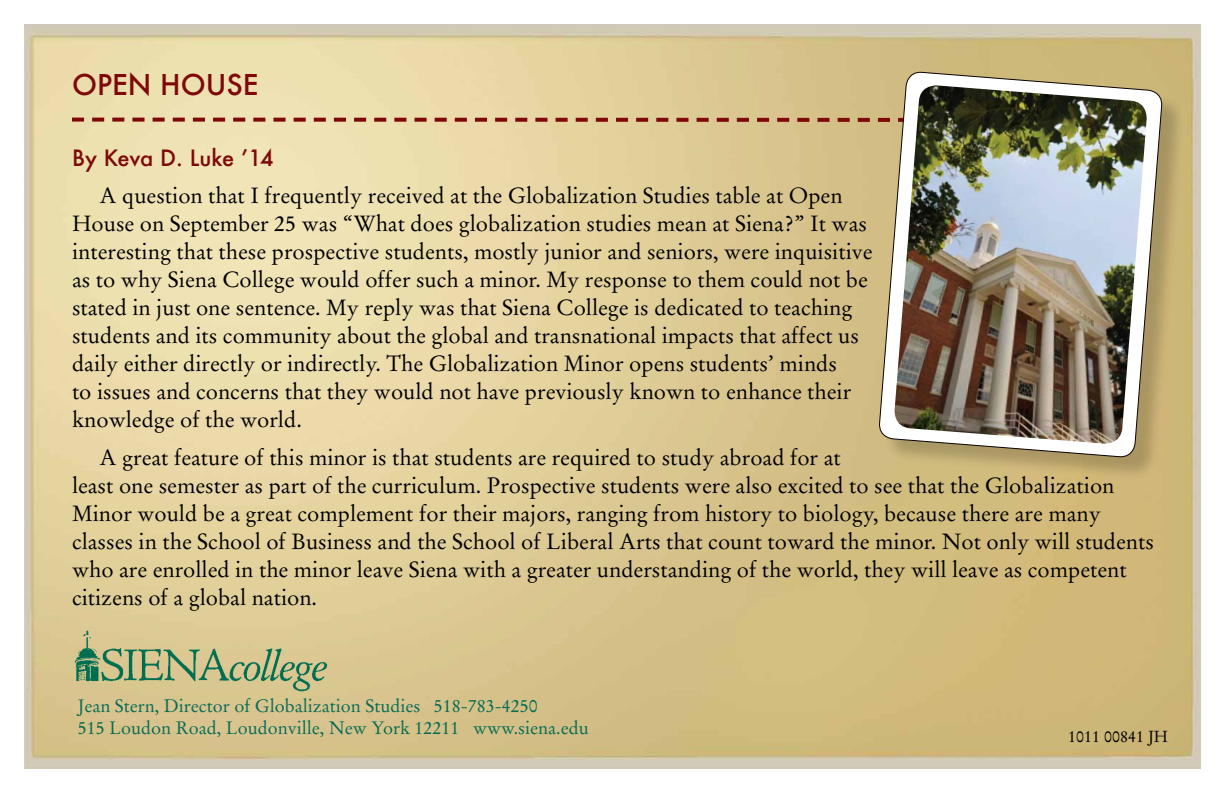
<style>
.page{position:relative;width:1224px;height:792px;background:#fff}
.page>*{position:absolute;margin:0;border:0;box-sizing:border-box;transform-origin:0 0}
.t1{font:500 28px "Futura";color:#7e080a}
.t2{font:22px/28px "Stempel Garamond LT Std";color:#000}
.t3{font:500 22px "Futura";letter-spacing:-.015em;color:#7e080a}
.t4{font:18px/21.6px "Stempel Garamond LT Std";color:#066c55}
.t5{font:16px "Stempel Garamond LT Std";color:#000}
</style>
<div class="page">
<img style="left:24px;top:24px;width:1177px;height:744px">
<svg style="left:72px;top:118px;width:806px;height:4px;background:#ab624d"></svg>
<img style="left:72px;top:624px;width:257px;height:72px">
<div style="left:883px;top:75px;width:303px;height:406px;background:#000;opacity:.19"></div>
<svg style="left:878px;top:71px;width:285px;height:388px"></svg>
<img style="left:894px;top:85px;width:253px;height:359px">
<p class="t1" style="left:72px;top:65px;width:188px">OPEN HOUSE</p>
<p class="t3" style="left:72px;top:143px;width:203px">BY KEVA D. LUKE ’14</p>
<p class="t2" style="left:72px;top:182px;width:802px;text-indent:28px">A question that I frequently received at the Globalization Studies table at Open House on September 25 was “What does globalization studies mean at Siena?” It was interesting that these prospective students, mostly junior and seniors, were inquisitive as to why Siena College would offer such a minor. My response to them could not be stated in just one sentence. My reply was that Siena College is dedicated to teaching students and its community about the global and transnational impacts that affect us daily either directly or indirectly. The Globalization Minor opens students’ minds<br>to issues and concerns that they would not have previously known to enhance their knowledge of the world.</p>
<p class="t2" style="left:72px;top:444px;width:1084px;text-indent:28px">A great feature of this minor is that students are required to study abroad for at<br>least one semester as part of the curriculum. Prospective students were also excited to see that the Globalization Minor would be a great complement for their majors, ranging from history to biology, because there are many classes in the School of Business and the School of Liberal Arts that count toward the minor. Not only will students who are enrolled in the minor leave Siena with a greater understanding of the world, they will leave as competent citizens of a global nation.</p>
<p class="t4" style="left:78px;top:695px;width:512px">Jean Stern, Director of Globalization Studies 518-783-4250<br>515 Loudon Road, Loudonville, New York 12211 www.siena.edu</p>
<p class="t5" style="left:1068px;top:727px;width:102px">1011 00841 JH</p>
</div>
